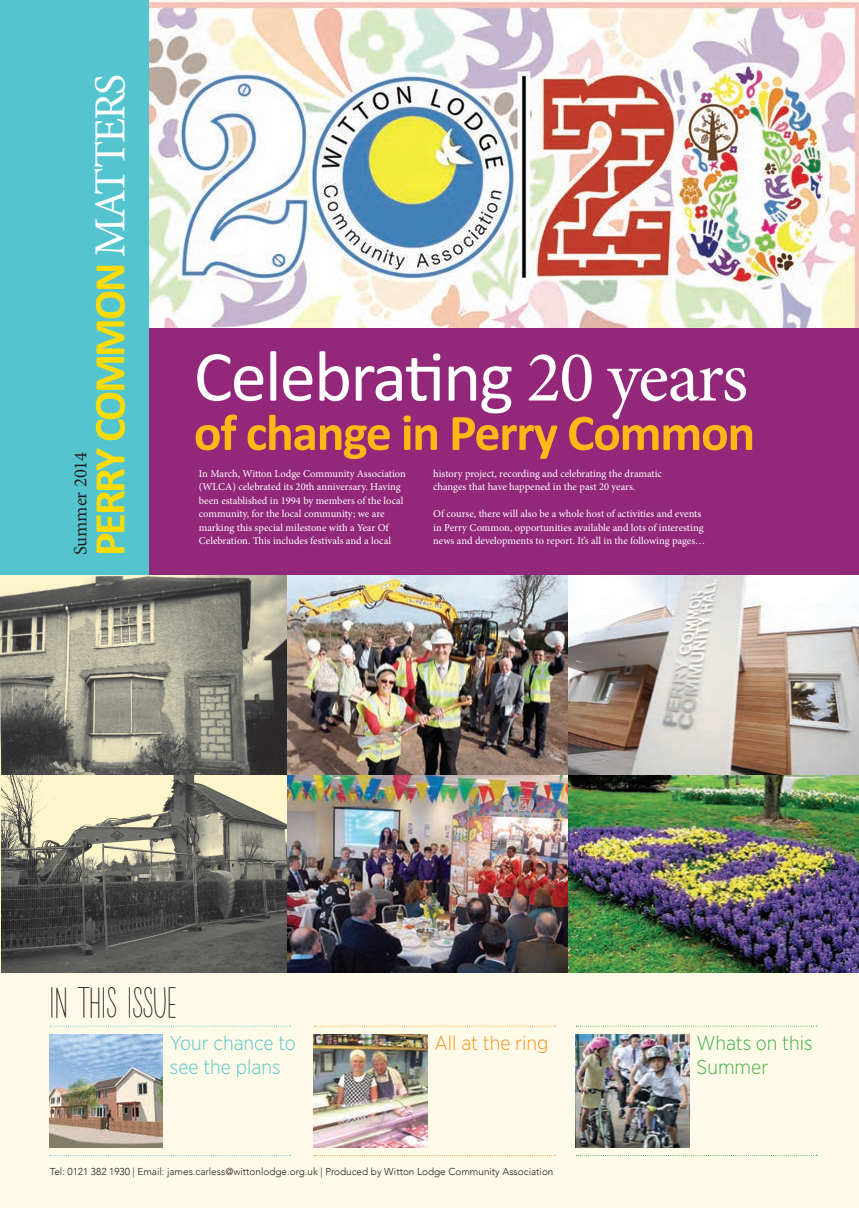
<style>
.page{position:relative;width:859px;height:1208px;background:#fefae8}
.page>*{position:absolute;margin:0;border:0;box-sizing:border-box;transform-origin:0 0}
.t1{font:72.6px "Calibri";letter-spacing:-.025em;color:#fff}
.t2{font:700 51.7px "Calibri";letter-spacing:-.025em;color:#fcb814}
.t3{font:100 48px "Novito Nova";color:#231f20}
.t4{font:700 44.4px "Calibri";letter-spacing:-.05em;color:#ffdc01}
.t5{font:300 20px/24px "Gotham Narrow";color:#54c5cf}
.t6{font:300 20px/24px "Gotham Narrow";color:#40ae49}
.t7{font:300 20px "Gotham Narrow";color:#f7931d}
.t8{font:18.6px "Minion Pro";color:#231f20}
.t9{font:10.5px/13.5px "Minion Pro";color:#fff}
.t10{font:300 10px "Avenir";color:#231f20}
.s1{font-family:"Minion Pro";font-weight:400;color:#fff}
.s2{font-family:"Minion Pro"}
</style>
<div class="page">
<div style="left:122px;top:327px;width:737px;height:251px;background:#93287b"></div>
<img style="left:148px;top:2px;width:711px;height:325px">
<div style="left:0;top:0;width:148px;height:578px;background:#54c5cf"></div>
<img style="left:0;top:575px;width:859px;height:397px">
<img style="left:49px;top:1034px;width:114px;height:113px">
<img style="left:314px;top:1034px;width:113px;height:113px">
<img style="left:576px;top:1034px;width:113px;height:113px">
<svg style="left:50px;top:1025px;width:241px;height:1px"></svg>
<svg style="left:314px;top:1025px;width:241px;height:1px"></svg>
<svg style="left:576px;top:1025px;width:241px;height:1px"></svg>
<svg style="left:50px;top:1155px;width:241px;height:1px"></svg>
<svg style="left:314px;top:1155px;width:241px;height:1px"></svg>
<svg style="left:576px;top:1155px;width:241px;height:1px"></svg>
<svg style="left:0;top:575px;width:289px;height:199px;background:#888579"></svg>
<h3 class="t8" style="left:68px;top:555px;width:105px;rotate:-90deg">Summer 2014</h3>
<h3 class="t4" style="left:81px;top:556px;width:484px;rotate:-90deg">PERRY COMMON <span class="s1">MATTERS</span></h3>
<h1 class="t1" style="left:194px;top:330px;width:556px">Celebrating <span class="s2">20 years</span></h1>
<h2 class="t2" style="left:194px;top:399px;width:563px">of change in Perry Common</h2>
<p class="t9" style="left:199px;top:467px;width:209px">In March, Witton Lodge Community Association (WLCA) celebrated its 20th anniversary. Having been established in 1994 by members of the local community, for the local community; we are marking this special milestone with a Year Of Celebration. This includes festivals and a local</p>
<p class="t9" style="left:433px;top:467px;width:230px">history project, recording and celebrating the dramatic changes that have happened in the past 20 years.</p>
<p class="t9" style="left:433px;top:507px;width:274px">Of course, there will also be a whole host of activities and events in Perry Common, opportunities available and lots of interesting news and developments to report. It’s all in the following pages…</p>
<h3 class="t3" style="left:48px;top:981px;width:131px">iIN THIS ISSUE</h3>
<h3 class="t5" style="left:170px;top:1031px;width:127px">Your chance to see the plans</h3>
<h3 class="t7" style="left:434px;top:1031px;width:116px">All at the ring</h3>
<h3 class="t6" style="left:696px;top:1031px;width:118px">Whats on this<br>Summer</h3>
<p class="t10" style="left:50px;top:1165px;width:505px">Tel: 0121 382 1930 | Email: james.carless@wittonlodge.org.uk | Produced by Witton Lodge Community Association</p>
</div>
